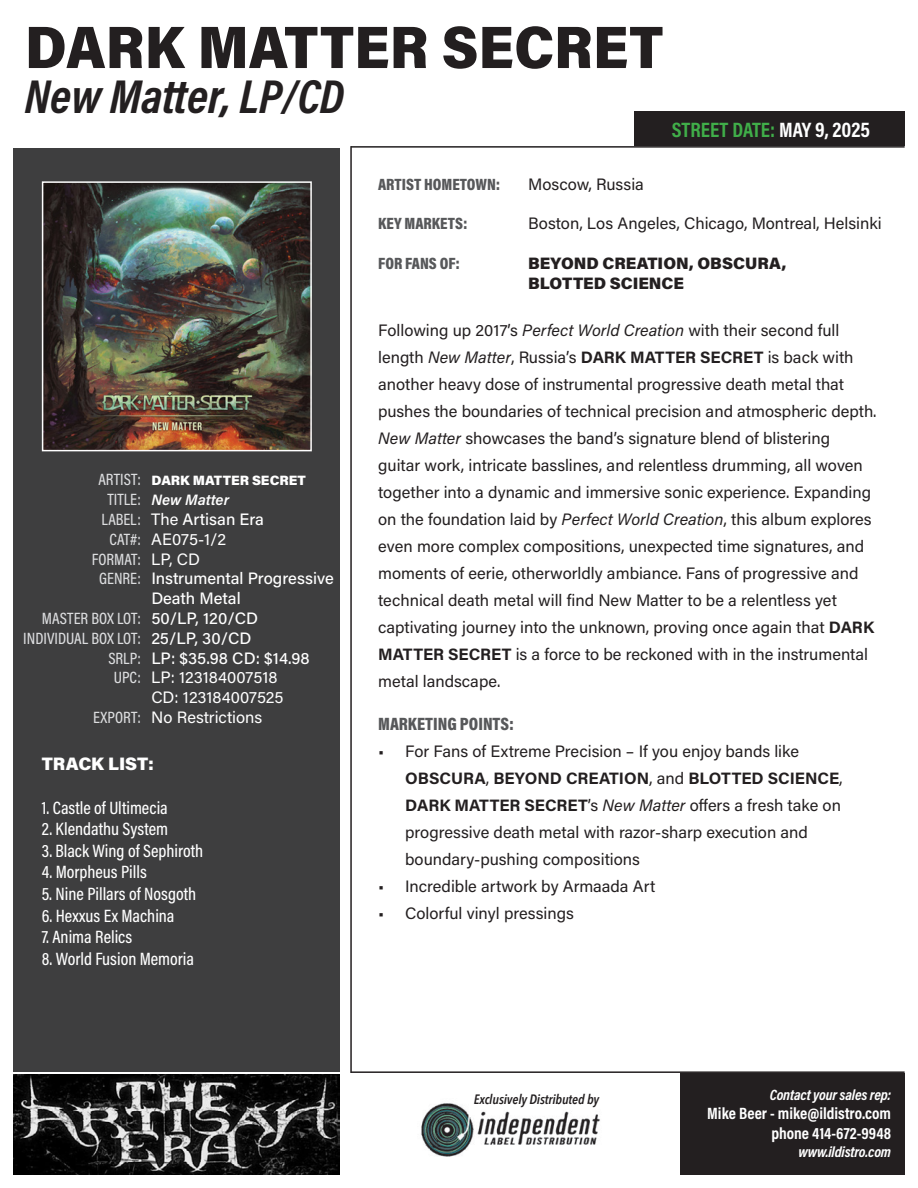
<style>
.page{position:relative;width:918px;height:1188px;background:#fff}
.page>*{position:absolute;margin:0;border:0;box-sizing:border-box;transform-origin:0 0}
.t1{font:900 60px "Acumin Pro Semi Cond";color:#231f20}
.t2{font:italic 700 48px "Acumin Pro Cond";letter-spacing:-.005em;color:#231f20}
.t3{font:700 21px "Acumin Pro Cond";color:#40ae49}
.t4{font:500 18px "Acumin Pro Cond";color:#fff}
.t5{font:900 18px "Acumin Pro Cond";color:#57585a}
.t6{font:900 18px "Acumin Pro";letter-spacing:-.005em;color:#fff}
.t7{font:16.5px/27px "Acumin Pro";color:#231f20}
.t8{font:500 16.5px "Acumin Pro";color:#fff}
.t9{font:16.5px "Acumin Pro";color:#fff}
.t10{font:500 16.5px "Acumin Pro Cond";color:#dcdddf}
.t11{font:700 16.5px "Acumin Pro Cond";color:#fff}
.t12{font:700 16.5px "Acumin Pro";color:#231f20}
.t13{font:900 16.5px "Acumin Pro";color:#231f20}
.t14{font:900 16.5px "Acumin Pro Cond";color:#57585a}
.t15{font:italic 700 15px "Acumin Pro Cond";letter-spacing:-.01em;color:#fff}
.t16{font:italic 600 15px "Acumin Pro";letter-spacing:-.005em;color:#fff}
.t17{font:italic 600 condensed 13.5px "Avenir Next LT Pro";letter-spacing:-.01em;color:#231f20}
.t18{font:900 13.5px "Acumin Pro";color:#fff}
.s1{color:#fff}
.s2{font-family:"Acumin Pro Cond";font-weight:500;font-size:16.5px;color:#dcdddf}
.s3{font-family:"Acumin Pro Cond";font-weight:500;font-style:normal;font-size:16.5px;color:#dcdddf}
.s4{font-family:"Acumin Pro Cond";color:#dcdddf}
.s5{font-weight:400}
.s6{font-family:"Acumin Pro Cond";font-weight:500;color:#dcdddf}
.s7{font-family:"Acumin Pro";font-weight:400;color:#fff}
.s8{font-family:"Acumin Pro";color:#fff}
.s9{font-style:italic}
.s10{font-weight:700}
</style>
<div class="page">
<div style="left:681px;top:1073px;width:224px;height:102px;background:#231f20"></div>
<div style="left:13px;top:148px;width:327px;height:923px;background:#3e3e3f"></div>
<img style="left:45px;top:184px;width:264px;height:264px">
<div style="left:42px;top:181px;width:270px;height:270px;border:2px solid #fff"></div>
<hr style="left:351px;top:1071px;width:554px;height:2px;background:#231f20">
<img style="left:421px;top:1103px;width:179px;height:54px">
<div style="left:635px;top:111px;width:270px;height:35px;background:#231f20"></div>
<hr style="left:351px;top:146px;width:554px;height:2px;background:#231f20">
<img style="left:13px;top:1075px;width:327px;height:99px">
<hr style="left:350px;top:146px;width:2px;height:927px;background:#231f20">
<p class="t1" style="left:25px;top:5px;width:640px">DARK MATTER SECRET</p>
<p class="t2" style="left:25px;top:65px;width:321px">New Matter, LP/CD</p>
<p class="t3" style="left:672px;top:116px;width:200px">STREET DATE: <span class="s1">MAY 9, 2025</span></p>
<p class="t18" style="left:98px;top:471px;width:209px"><span class="s2">ARTIST:</span> DARK MATTER SECRET</p>
<p class="t16" style="left:107px;top:489px;width:123px"><span class="s3">TITLE:</span> New Matter</p>
<p class="t8" style="left:101px;top:508px;width:164px"><span class="s4">LABEL:</span> <span class="s5">The</span> Artisan Era</p>
<p class="t9" style="left:110px;top:528px;width:118px"><span class="s6">CAT#:</span> AE075-1/2</p>
<p class="t10" style="left:92px;top:548px;width:110px">FORMAT: <span class="s7">LP, CD</span></p>
<p class="t8" style="left:99px;top:567px;width:236px"><span class="s4">GENRE:</span> Instrumental Progressive</p>
<p class="t8" style="left:151px;top:587px;width:91px">Death Metal</p>
<p class="t10" style="left:42px;top:608px;width:218px">MASTER BOX LOT: <span class="s8">50/LP, 120/CD</span></p>
<p class="t10" style="left:23px;top:627px;width:230px">INDIVIDUAL BOX LOT: <span class="s8">25/LP, 30/CD</span></p>
<p class="t8" style="left:108px;top:646px;width:203px"><span class="s4">SRLP:</span> LP: $35.98 CD: $14.98</p>
<p class="t9" style="left:114px;top:666px;width:165px"><span class="s6">UPC:</span> LP: 123184007518</p>
<p class="t9" style="left:151px;top:686px;width:134px">CD: 123184007525</p>
<p class="t9" style="left:93px;top:706px;width:171px"><span class="s6">EXPORT:</span> No Restrictions</p>
<p class="t6" style="left:42px;top:751px;width:114px">TRACK LIST:</p>
<p class="t4" style="left:42px;top:796px;width:127px">1. Castle of Ultimecia</p>
<p class="t4" style="left:42px;top:817px;width:128px">2. Klendathu System</p>
<p class="t4" style="left:42px;top:839px;width:163px">3. Black Wing of Sephiroth</p>
<p class="t4" style="left:42px;top:860px;width:107px">4. Morpheus Pills</p>
<p class="t4" style="left:42px;top:882px;width:156px">5. Nine Pillars of Nosgoth</p>
<p class="t4" style="left:42px;top:904px;width:134px">6. Hexxus Ex Machina</p>
<p class="t4" style="left:42px;top:925px;width:92px">7. Anima Relics</p>
<p class="t4" style="left:42px;top:947px;width:154px">8. World Fusion Memoria</p>
<p class="t14" style="left:378px;top:173px;width:124px">ARTIST HOMETOWN:</p>
<p class="t7" style="left:528px;top:170px;width:117px">Moscow, Russia</p>
<p class="t14" style="left:378px;top:213px;width:91px">KEY MARKETS:</p>
<p class="t7" style="left:528px;top:209px;width:355px">Boston, Los Angeles, Chicago, Montreal, Helsinki</p>
<p class="t14" style="left:378px;top:253px;width:83px">FOR FANS OF:</p>
<p class="t13" style="left:528px;top:252px;width:260px">BEYOND CREATION, OBSCURA,</p>
<p class="t13" style="left:528px;top:271px;width:157px">BLOTTED SCIENCE</p>
<p class="t7" style="left:378px;top:316px;width:500px">Following up 2017’s <span class="s9">Perfect World Creation</span> with their second full length <span class="s9">New Matter</span>, Russia’s <span class="s10">DARK MATTER SECRET</span> is back with another heavy dose of instrumental progressive death metal that pushes the boundaries of technical precision and atmospheric depth.<br><span class="s9">New Matter</span> showcases the band’s signature blend of blistering<br>guitar work, intricate basslines, and relentless drumming, all woven together into a dynamic and immersive sonic experience. Expanding on the foundation laid by <span class="s9">Perfect World Creation</span>, this album explores even more complex compositions, unexpected time signatures, and moments of eerie, otherworldly ambiance. Fans of progressive and technical death metal will find New Matter to be a relentless yet captivating journey into the unknown, proving once again that <span class="s10">DARK MATTER SECRET</span> is a force to be reckoned with in the instrumental metal landscape.</p>
<p class="t5" style="left:378px;top:712px;width:137px">MARKETING POINTS:</p>
<p class="t7" style="left:378px;top:737px;width:422px">• For Fans of Extreme Precision – If you enjoy bands like</p>
<p class="t12" style="left:405px;top:766px;width:439px">OBSCURA<span class="s5">,</span> BEYOND CREATION<span class="s5">, and</span> BLOTTED SCIENCE<span class="s5">,</span></p>
<p class="t7" style="left:405px;top:791px;width:437px"><span class="s10">DARK MATTER SECRET</span>’s <span class="s9">New Matter</span> offers a fresh take on</p>
<p class="t7" style="left:405px;top:818px;width:404px">progressive death metal with razor-sharp execution and</p>
<p class="t7" style="left:405px;top:845px;width:236px">boundary-pushing compositions</p>
<p class="t7" style="left:378px;top:872px;width:279px">• Incredible artwork by Armaada Art</p>
<p class="t7" style="left:378px;top:899px;width:197px">• Colorful vinyl pressings</p>
<p class="t17" style="left:474px;top:1091px;width:127px">Exclusively Distributed by</p>
<p class="t15" style="left:770px;top:1084px;width:123px">Contact your sales rep:</p>
<p class="t11" style="left:707px;top:1102px;width:185px">Mike Beer - mike@ildistro.com</p>
<p class="t11" style="left:771px;top:1122px;width:121px">phone 414-672-9948</p>
<p class="t15" style="left:799px;top:1142px;width:94px">www.ildistro.com</p>
</div>
